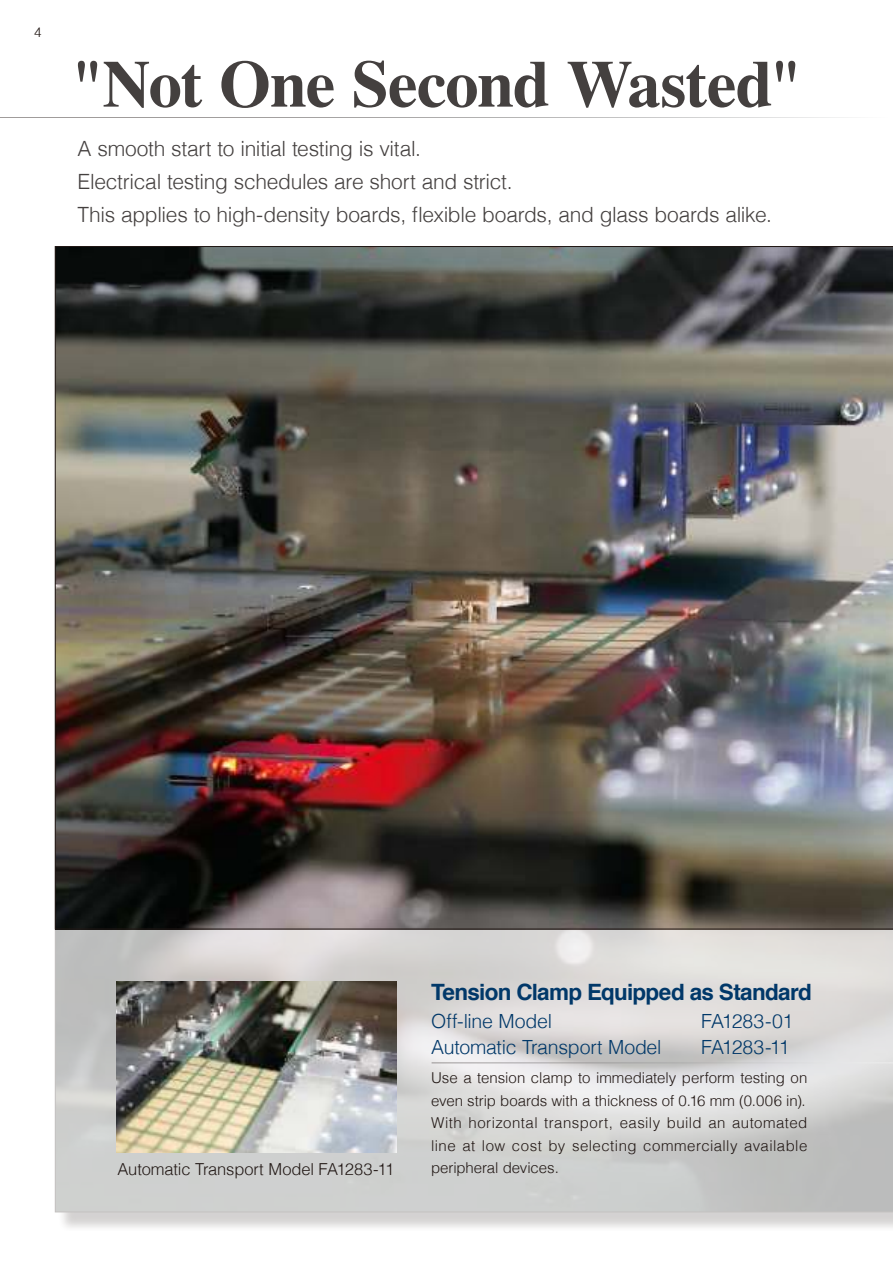
<style>
.page{position:relative;width:893px;height:1263px;background:#fff}
.page>*{position:absolute;margin:0;border:0;box-sizing:border-box;transform-origin:0 0}
.t1{font:700 66.3px "Times";letter-spacing:-.015em;color:#44403f}
.t2{font:700 22.5px "Helvetica";letter-spacing:-.03em;color:#013869}
.t3{font:300 21px/33px "Helvetica";letter-spacing:-.015em;color:#44403f}
.t4{font:300 19.5px "Helvetica";letter-spacing:-.015em;color:#013869}
.t5{font:300 19.5px "Helvetica";letter-spacing:-.04em;color:#013869}
.t6{font:300 19.5px "Helvetica";letter-spacing:-.05em;color:#013869}
.t7{font:300 16.5px "Helvetica";letter-spacing:-.01em;color:#221815}
.t8{font:300 15px/22.5px "Helvetica";letter-spacing:.025em;color:#221815;text-align:justify}
.t9{font:300 15px "Helvetica";letter-spacing:-.005em;color:#221815}
.t10{font:300 13.5px "Helvetica";color:#221815}
</style>
<div class="page">
<svg style="left:55px;top:929px;width:838px;height:283px;background:#d3d3d2"></svg>
<img style="left:55px;top:246px;width:838px;height:683px">
<img style="left:432px;top:1063px;width:461px;height:1px">
<img style="left:116px;top:981px;width:280px;height:172px">
<p class="t10" style="left:34px;top:27px;width:9px">4</p>
<h1 class="t1" style="left:69px;top:61px;width:736px">"Not One Second Wasted"</h1>
<h3 class="t3" style="left:78px;top:130px;width:696px">A smooth start to initial testing is vital.<br>Electrical testing schedules are short and strict.<br>This applies to high-density boards, flexible boards, and glass boards alike.</h3>
<h2 class="t2" style="left:431px;top:983px;width:382px">Tension Clamp Equipped as Standard</h2>
<h3 class="t4" style="left:431px;top:1005px;width:122px">Off-line Model</h3>
<h3 class="t5" style="left:701px;top:1005px;width:94px">FA1283-01</h3>
<h3 class="t4" style="left:431px;top:1030px;width:232px">Automatic Transport Model</h3>
<h3 class="t6" style="left:701px;top:1030px;width:90px">FA1283-11</h3>
<p class="t8" style="left:431px;top:1066px;width:378px">Use a tension clamp to immediately perform testing on even strip boards with a thickness of 0.16 mm (0.006 in).<br>With horizontal transport, easily build an automated line at low cost by selecting commercially available</p>
<p class="t7" style="left:118px;top:1155px;width:278px">Automatic Transport Model FA1283-11</p>
<p class="t9" style="left:431px;top:1155px;width:129px">peripheral devices.</p>
</div>
